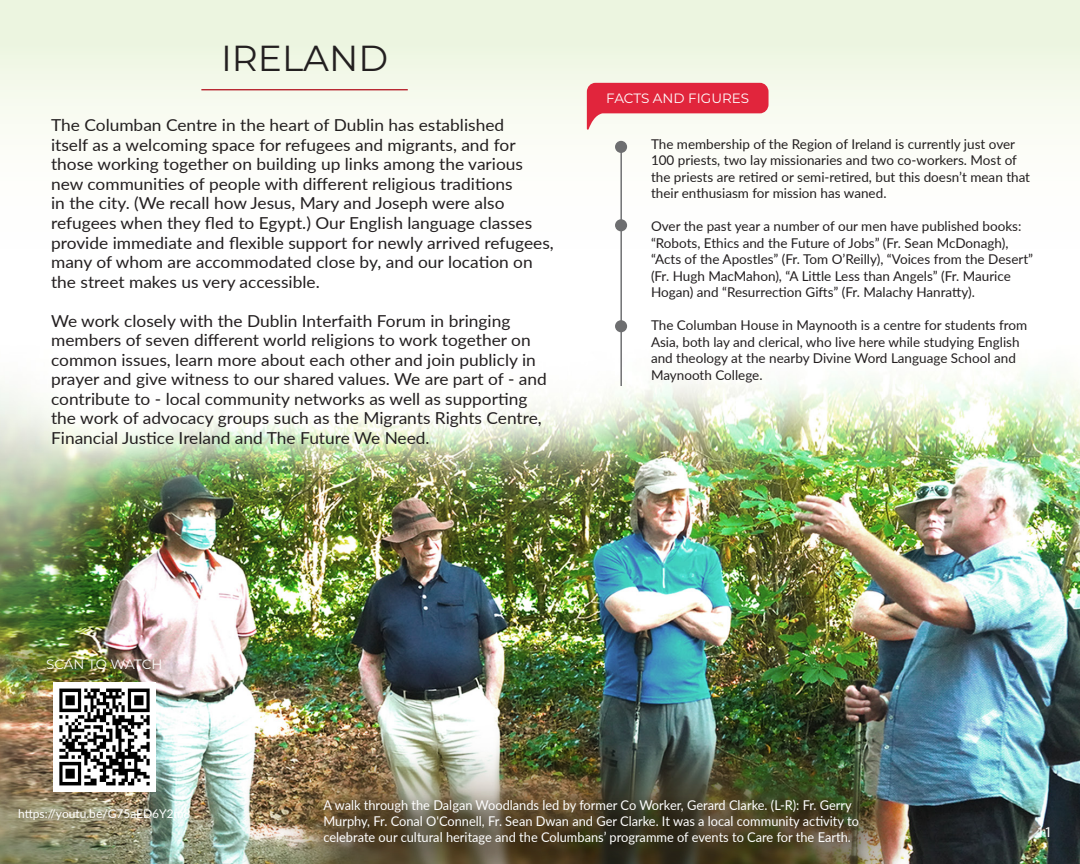
<style>
.page{position:relative;width:1080px;height:864px;background:#fff}
.page>*{position:absolute;margin:0;border:0;box-sizing:border-box;transform-origin:0 0}
.t1{font:36px "Montserrat";color:#231f20}
.t2{font:16.5px/19.5px "Lato";color:#231f20;scale:1.05 1}
.t3{font:15px "Myriad Pro";color:#fff}
.t4{font:13.5px/16.5px "Lato";color:#231f20}
.t5{font:13.5px/16.2px "Lato";color:#fff;scale:.95 1}
.t6{font:13.5px "Montserrat";color:#fff}
.t7{font:12px "Lato";color:#fff}
</style>
<div class="page">
<img style="left:0;top:371px;width:1080px;height:493px">
<div style="left:0;top:0;width:1080px;height:346px;background:linear-gradient(to bottom,#eef6e2,#fff)"></div>
<hr style="left:201px;top:89px;width:207px;height:1px;background:#b7232d">
<svg style="left:587px;top:83px;width:182px;height:47px"></svg>
<hr style="left:620px;top:142px;width:2px;height:244px;background:#6d6e70">
<div style="left:615px;top:141px;width:12px;height:12px;background:#6d6e70;border-radius:50%"></div>
<div style="left:615px;top:219px;width:12px;height:12px;background:#6d6e70;border-radius:50%"></div>
<div style="left:615px;top:320px;width:12px;height:12px;background:#6d6e70;border-radius:50%"></div>
<img style="left:305px;top:781px;width:619px;height:83px">
<img style="left:311px;top:786px;width:613px;height:78px">
<img style="left:54px;top:682px;width:101px;height:109px">
<h1 class="t1" style="left:221px;top:33px;width:169px">IRELAND</h1>
<p class="t2" style="left:51px;top:115px;width:480px">The Columban Centre in the heart of Dublin has established<br>itself as a welcoming space for refugees and migrants, and for those working together on building up links among the various new communities of people with different religious traditions<br>in the city. (We recall how Jesus, Mary and Joseph were also refugees when they fled to Egypt.) Our English language classes provide immediate and flexible support for newly arrived refugees, many of whom are accommodated close by, and our location on the street makes us very accessible.</p>
<p class="t2" style="left:51px;top:310px;width:474px">We work closely with the Dublin Interfaith Forum in bringing members of seven different world religions to work together on common issues, learn more about each other and join publicly in prayer and give witness to our shared values. We are part of - and contribute to - local community networks as well as supporting the work of advocacy groups such as the Migrants Rights Centre, Financial Justice Ireland and The Future We Need.</p>
<p class="t6" style="left:606px;top:89px;width:144px">FACTS AND FIGURES</p>
<p class="t4" style="left:651px;top:135px;width:381px">The membership of the Region of Ireland is currently just over 100 priests, two lay missionaries and two co-workers. Most of the priests are retired or semi-retired, but this doesn’t mean that their enthusiasm for mission has waned.</p>
<p class="t4" style="left:651px;top:218px;width:384px">Over the past year a number of our men have published books: “Robots, Ethics and the Future of Jobs” (Fr. Sean McDonagh), “Acts of the Apostles” (Fr. Tom O’Reilly), “Voices from the Desert” (Fr. Hugh MacMahon), “A Little Less than Angels” (Fr. Maurice Hogan) and “Resurrection Gifts” (Fr. Malachy Hanratty).</p>
<p class="t4" style="left:651px;top:316px;width:378px">The Columban House in Maynooth is a centre for students from Asia, both lay and clerical, who live here while studying English and theology at the nearby Divine Word Language School and Maynooth College.</p>
<p class="t6" style="left:46px;top:655px;width:118px">SCAN TO WATCH</p>
<p class="t7" style="left:18px;top:805px;width:174px">https://youtu.be/G75aED6Y2m8</p>
<p class="t5" style="left:323px;top:796px;width:565px">A walk through the Dalgan Woodlands led by former Co Worker, Gerard Clarke. (L-R): Fr. Gerry<br>Murphy, Fr. Conal O'Connell, Fr. Sean Dwan and Ger Clarke. It was a local community activity to celebrate our cultural heritage and the Columbans’ programme of events to Care for the Earth.</p>
<p class="t3" style="left:1037px;top:822px;width:17px">11</p>
</div>
